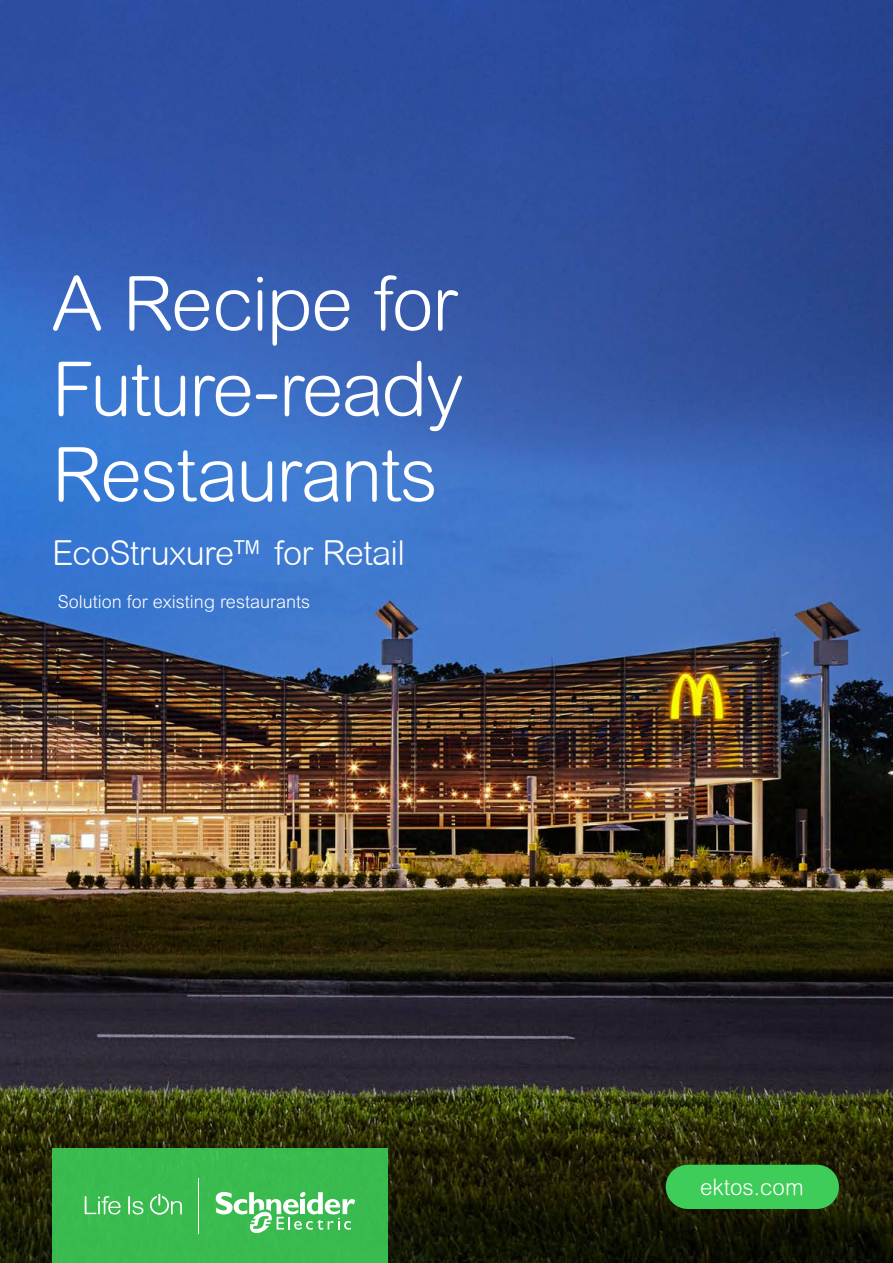
<style>
.page{position:relative;width:893px;height:1263px;background:#fff}
.page>*{position:absolute;margin:0;border:0;box-sizing:border-box;transform-origin:0 0}
.t1{font:300 75px/85.5px "Arial Rounded MT";letter-spacing:-.02em;color:#fff;text-align:justify}
.t2{font:300 34.5px "Arial Rounded MT";letter-spacing:-.02em;color:#fff}
.t3{font:300 22.5px "Arial Rounded MT Pro";color:#fff}
.t4{font:300 18px "Arial MT Std";color:#fff}
</style>
<div class="page">
<img style="left:0;top:0;width:893px;height:1263px">
<div style="left:52px;top:1148px;width:335px;height:115px;background:#39bb4f"></div>
<svg style="left:85px;top:1196px;width:36px;height:18px"></svg>
<svg style="left:128px;top:1196px;width:15px;height:18px"></svg>
<svg style="left:150px;top:1194px;width:32px;height:21px"></svg>
<svg style="left:216px;top:1191px;width:139px;height:42px"></svg>
<hr style="left:198px;top:1178px;width:1px;height:56px;background:#fff">
<div style="left:666px;top:1165px;width:173px;height:44px;background:#3dcd58;border-radius:22px"></div>
<p class="t1" style="left:52px;top:260px;width:413px">A Recipe for Future-ready Restaurants</p>
<p class="t2" style="left:52px;top:533px;width:355px">EcoStruxure™ for Retail</p>
<p class="t4" style="left:58px;top:591px;width:254px">Solution for existing restaurants</p>
<p class="t3" style="left:700px;top:1174px;width:105px">ektos.com</p>
</div>
